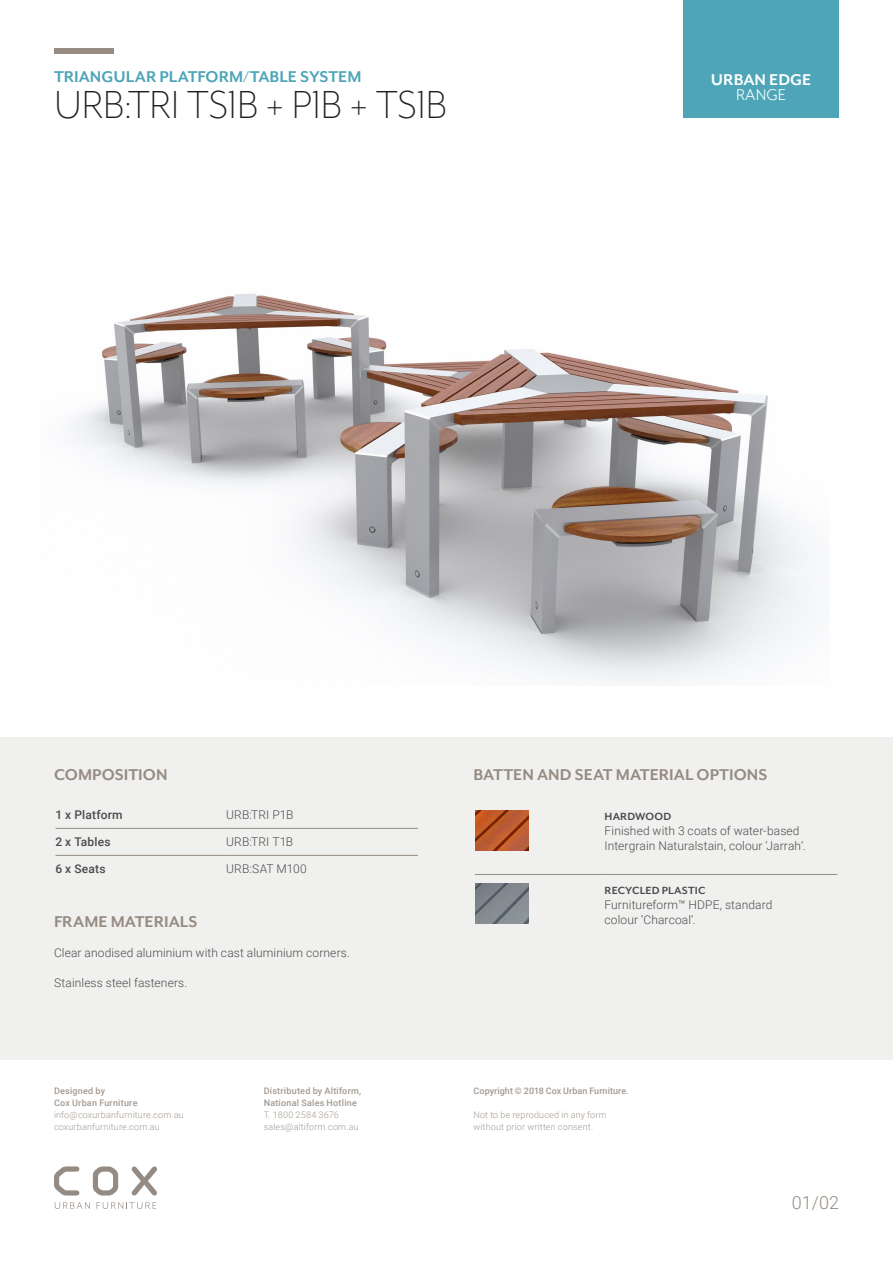
<style>
.page{position:relative;width:893px;height:1263px;background:#fff}
.page>*{position:absolute;margin:0;border:0;box-sizing:border-box;transform-origin:0 0}
.Product_Code_Heading{font:300 45px "Mr Eaves Mod OT";letter-spacing:-.015em;color:#231f20}
.Heading__Uppercase{font:700 18px "Mr Eaves Mod OT";color:#958b82}
.Product_Name__Blue{font:700 18px "Mr Eaves Mod OT";color:#4da5b7}
.t1{font:700 18px "Mr Eaves Mod OT";color:#fff}
.t2{font:18px "Mr Eaves Mod OT";color:#fff}
.t3{font:300 18px "Roboto";color:#958b82}
.Body_Copy{font:300 12px/15px "Roboto";letter-spacing:.01em;color:#4b4c4d}
.Body_Copy_Bold__Tabl{font:500 12px "Roboto";letter-spacing:.015em;color:#4b4c4d}
.Subheading__Uppercas{font:700 12px "Mr Eaves Mod OT";letter-spacing:.015em;color:#4b4c4d}
.Contact_Details_Brow{font:300 9px/12px "Roboto";letter-spacing:.02em;color:#a39991}
.Contact_Details_Brow-2{font:500 9px/12px "Roboto";letter-spacing:.025em;color:#a39991}
</style>
<div class="page">
<div style="left:683px;top:0;width:156px;height:118px;background:#4da5b7"></div>
<div style="left:54px;top:49px;width:60px;height:5px;background:#958b82"></div>
<svg style="left:54px;top:1166px;width:25px;height:29px"></svg>
<svg style="left:93px;top:1166px;width:25px;height:29px"></svg>
<svg style="left:132px;top:1166px;width:25px;height:29px"></svg>
<svg style="left:55px;top:1202px;width:35px;height:7px"></svg>
<svg style="left:97px;top:1202px;width:59px;height:7px"></svg>
<div style="left:0;top:737px;width:893px;height:323px;background:#f0f0ee"></div>
<hr style="left:56px;top:828px;width:169px;height:1px;background:#958b82">
<hr style="left:225px;top:828px;width:193px;height:1px;background:#958b82">
<hr style="left:56px;top:855px;width:169px;height:1px;background:#958b82">
<hr style="left:225px;top:855px;width:193px;height:1px;background:#958b82">
<hr style="left:475px;top:874px;width:129px;height:1px;background:#958b82">
<hr style="left:604px;top:874px;width:233px;height:1px;background:#958b82">
<img style="left:475px;top:810px;width:53px;height:40px">
<img style="left:475px;top:883px;width:53px;height:40px">
<img style="left:67px;top:293px;width:751px;height:391px">
<p class="Product_Name__Blue" style="left:54px;top:67px;width:309px">TRIANGULAR PLATFORM/TABLE SYSTEM</p>
<p class="Product_Code_Heading" style="left:54px;top:80px;width:394px">URB:TRI TS1B + P1B + TS1B</p>
<h2 class="t1" style="left:711px;top:69px;width:102px">URBAN EDGE</h2>
<h2 class="t2" style="left:736px;top:85px;width:52px">RANGE</h2>
<p class="Heading__Uppercase" style="left:54px;top:764px;width:115px">COMPOSITION</p>
<p class="Body_Copy_Bold__Tabl" style="left:56px;top:807px;width:69px">1 x Platform</p>
<p class="Body_Copy" style="left:226px;top:807px;width:69px">URB:TRI P1B</p>
<p class="Body_Copy_Bold__Tabl" style="left:56px;top:834px;width:57px">2 x Tables</p>
<p class="Body_Copy" style="left:226px;top:834px;width:69px">URB:TRI T1B</p>
<p class="Body_Copy_Bold__Tabl" style="left:56px;top:861px;width:52px">6 x Seats</p>
<p class="Body_Copy" style="left:226px;top:861px;width:82px">URB:SAT M100</p>
<p class="Heading__Uppercase" style="left:54px;top:912px;width:145px">FRAME MATERIALS</p>
<p class="Body_Copy" style="left:54px;top:945px;width:297px">Clear anodised aluminium with cast aluminium corners.</p>
<p class="Body_Copy" style="left:54px;top:975px;width:135px">Stainless steel fasteners.</p>
<p class="Contact_Details_Brow-2" style="left:54px;top:1084px;width:85px">Designed by<br>Cox Urban Furniture</p>
<p class="Contact_Details_Brow" style="left:54px;top:1108px;width:131px">info@coxurbanfurniture.com.au coxurbanfurniture.com.au</p>
<p class="Contact_Details_Brow-2" style="left:264px;top:1084px;width:99px">Distributed by Altiform,<br>National Sales Hotline</p>
<p class="Contact_Details_Brow" style="left:264px;top:1108px;width:96px">T. 1800 2584 3676 sales@altiform.com.au</p>
<p class="Heading__Uppercase" style="left:473px;top:764px;width:296px">BATTEN AND SEAT MATERIAL OPTIONS</p>
<p class="Subheading__Uppercas" style="left:605px;top:810px;width:68px">HARDWOOD</p>
<p class="Body_Copy" style="left:605px;top:823px;width:202px">Finished with 3 coats of water-based<br>Intergrain Naturalstain, colour ‘Jarrah’.</p>
<p class="Subheading__Uppercas" style="left:605px;top:883px;width:102px">RECYCLED PLASTIC</p>
<p class="Body_Copy" style="left:605px;top:896px;width:169px">Furnitureform™ HDPE, standard colour ‘Charcoal’.</p>
<p class="Contact_Details_Brow-2" style="left:473px;top:1084px;width:157px">Copyright © 2018 Cox Urban Furniture.</p>
<p class="Contact_Details_Brow" style="left:473px;top:1108px;width:135px">Not to be reproduced in any form without prior written consent.</p>
<p class="t3" style="left:792px;top:1190px;width:49px">01/02</p>
</div>
